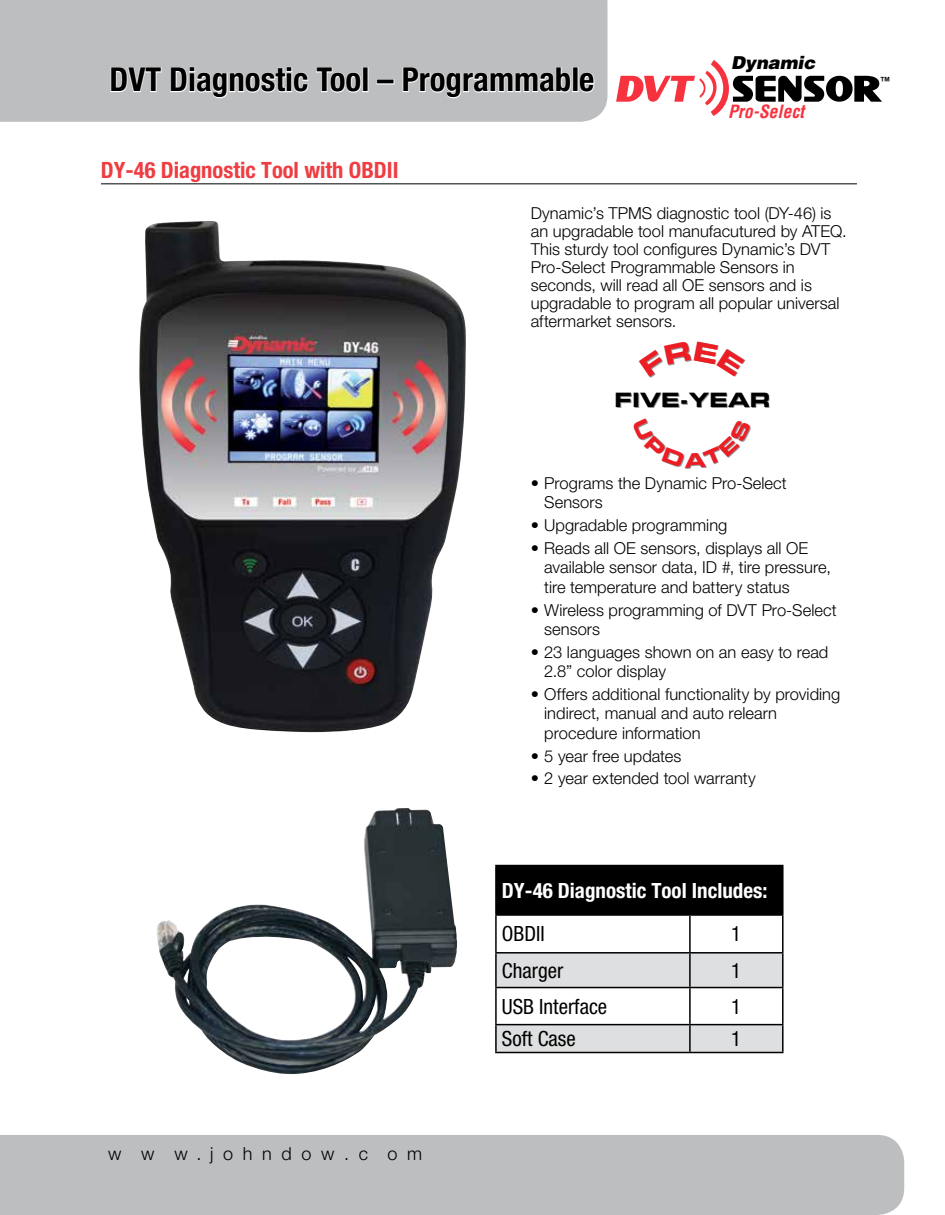
<style>
.page{position:relative;width:945px;height:1215px;background:#fff}
.page>*{position:absolute;margin:0;border:0;box-sizing:border-box;transform-origin:0 0}
.t1{font:700 condensed 33px "Helvetica Neue LT Std";color:#000}
.t2{font:700 condensed 22.5px "Helvetica Neue LT Std";color:#ef3d42}
.t3{font:condensed 21px "Helvetica Neue LT Std";color:#000}
.t4{font:700 condensed 21px "Helvetica Neue LT Std";color:#fff}
.t5{font:19.8px "Eurostile LT Std Bold Ex 2";color:#000}
.t6{font:300 18px "Helvetica Neue LT Std";letter-spacing:.54em;color:#000}
.t7{font:italic 700 condensed 17.85px "Helvetica";color:#f7323f}
.t8{font:italic 900 17.85px "Helvetica";color:#000}
.t9{font:300 16.5px/19.5px "Helvetica Neue LT Std";color:#000}
.t10{font:700 11.4px "Arial";color:#000}
</style>
<div class="page">
<div style="left:0;top:0;width:608px;height:122px;background:#bcbec0"></div>
<div style="left:0;top:1135px;width:904px;height:80px;background:#bcbec0"></div>
<svg style="left:616px;top:60px;width:266px;height:56px"></svg>
<hr style="left:101px;top:183px;width:756px;height:1px;background:#000">
<img style="left:139px;top:221px;width:327px;height:511px">
<img style="left:156px;top:808px;width:301px;height:266px">
<div style="left:496px;top:866px;width:287px;height:49px;background:#000"></div>
<svg style="left:497px;top:954px;width:285px;height:98px"></svg>
<hr style="left:495px;top:865px;width:195px;height:1px;background:#000">
<hr style="left:495px;top:866px;width:2px;height:48px;background:#000">
<hr style="left:690px;top:865px;width:94px;height:1px;background:#000">
<hr style="left:782px;top:866px;width:2px;height:48px;background:#000">
<hr style="left:495px;top:914px;width:195px;height:2px;background:#000">
<hr style="left:495px;top:916px;width:2px;height:36px;background:#000">
<hr style="left:690px;top:914px;width:94px;height:2px;background:#000">
<hr style="left:689px;top:916px;width:2px;height:36px;background:#000">
<hr style="left:782px;top:916px;width:2px;height:36px;background:#000">
<hr style="left:495px;top:952px;width:195px;height:2px;background:#000">
<hr style="left:495px;top:954px;width:2px;height:33px;background:#000">
<hr style="left:690px;top:952px;width:94px;height:2px;background:#000">
<hr style="left:689px;top:954px;width:2px;height:33px;background:#000">
<hr style="left:782px;top:954px;width:2px;height:33px;background:#000">
<hr style="left:495px;top:987px;width:195px;height:1px;background:#000">
<hr style="left:495px;top:988px;width:2px;height:36px;background:#000">
<hr style="left:690px;top:987px;width:94px;height:1px;background:#000">
<hr style="left:689px;top:988px;width:2px;height:36px;background:#000">
<hr style="left:782px;top:988px;width:2px;height:36px;background:#000">
<hr style="left:495px;top:1024px;width:195px;height:1px;background:#000">
<hr style="left:495px;top:1025px;width:2px;height:27px;background:#000">
<hr style="left:690px;top:1024px;width:94px;height:1px;background:#000">
<hr style="left:689px;top:1025px;width:2px;height:27px;background:#000">
<hr style="left:782px;top:1025px;width:2px;height:27px;background:#000">
<hr style="left:495px;top:1052px;width:195px;height:1px;background:#000">
<hr style="left:690px;top:1052px;width:94px;height:1px;background:#000">
<svg style="left:110px;top:66px;width:52px;height:27px"></svg>
<svg style="left:170px;top:66px;width:139px;height:33px"></svg>
<svg style="left:315px;top:66px;width:47px;height:27px"></svg>
<div style="left:362px;top:67px;width:6px;height:25px;border:2px solid #fff"></div>
<div style="left:377px;top:79px;width:18px;height:5px;border:2px solid #fff"></div>
<svg style="left:402px;top:66px;width:170px;height:33px"></svg>
<div style="left:572px;top:67px;width:6px;height:25px;border:2px solid #fff"></div>
<svg style="left:579px;top:72px;width:16px;height:21px"></svg>
<h1 class="t1" style="left:109px;top:60px;width:487px">DVT Diagnostic Tool – Programmable</h1>
<h2 class="t2" style="left:101px;top:156px;width:299px">DY-46 Diagnostic Tool with OBDII</h2>
<p class="t8" style="left:731px;top:51px;width:86px">Dynamic</p>
<p class="t7" style="left:728px;top:100px;width:78px">Pro-Select</p>
<p class="t9" style="left:531px;top:204px;width:317px;line-height:18px">Dynamic’s TPMS diagnostic tool (DY-46) is an upgradable tool manufacutured by ATEQ.<br>This sturdy tool configures Dynamic’s DVT Pro-Select Programmable Sensors in seconds, will read all OE sensors and is upgradable to program all popular universal aftermarket sensors.</p>
<p class="t5" style="left:615px;top:386px;width:157px">FIVE-YEAR</p>
<p class="t9" style="left:544px;top:473px;width:244px;text-indent:-13px">• Programs the Dynamic Pro-Select<br>Sensors</p>
<p class="t9" style="left:531px;top:515px;width:198px">• Upgradable programming</p>
<p class="t9" style="left:544px;top:538px;width:288px;text-indent:-14px">• Reads all OE sensors, displays all OE available sensor data, ID #, tire pressure, tire temperature and battery status</p>
<p class="t9" style="left:544px;top:600px;width:294px;text-indent:-13px">• Wireless programming of DVT Pro-Select sensors</p>
<p class="t9" style="left:544px;top:642px;width:286px;text-indent:-13px">• 23 languages shown on an easy to read<br>2.8” color display</p>
<p class="t9" style="left:544px;top:684px;width:298px;text-indent:-13px">• Offers additional functionality by providing indirect, manual and auto relearn procedure information</p>
<p class="t9" style="left:531px;top:746px;width:152px">• 5 year free updates</p>
<p class="t9" style="left:531px;top:769px;width:226px">• 2 year extended tool warranty</p>
<p class="t10" style="left:880px;top:73px;width:13px">™</p>
<p class="t4" style="left:502px;top:878px;width:267px">DY-46 Diagnostic Tool Includes:</p>
<p class="t3" style="left:502px;top:922px;width:44px">OBDII</p>
<p class="t3" style="left:731px;top:922px;width:12px">1</p>
<p class="t3" style="left:502px;top:958px;width:63px">Charger</p>
<p class="t3" style="left:731px;top:958px;width:12px">1</p>
<p class="t3" style="left:502px;top:994px;width:107px">USB Interface</p>
<p class="t3" style="left:731px;top:994px;width:12px">1</p>
<p class="t3" style="left:502px;top:1027px;width:75px">Soft Case</p>
<p class="t3" style="left:731px;top:1027px;width:12px">1</p>
<p class="t6" style="left:108px;top:1142px;width:316px">w w w.johndow.c om</p>
</div>
